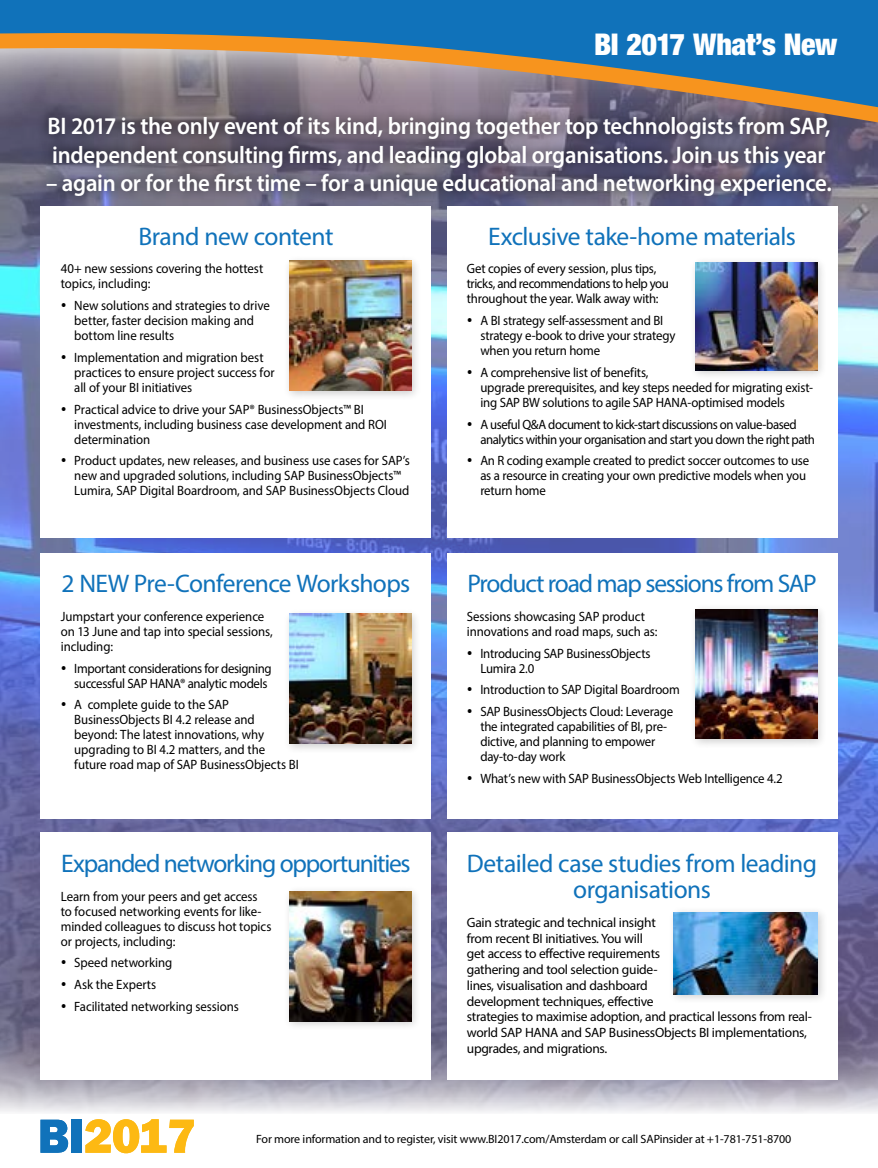
<style>
.page{position:relative;width:878px;height:1168px;background:#fff}
.page>*{position:absolute;margin:0;border:0;box-sizing:border-box;transform-origin:0 0}
.t1{font:900 condensed 30px "Helvetica Neue LT Std";letter-spacing:-.015em;color:#fff}
.t2{font:25.5px/25.5px "Myriad Pro";letter-spacing:-.025em;color:#1072ba;text-align:center}
.t3{font:25.5px "Myriad Pro";letter-spacing:-.045em;color:#1072ba}
.t4{font:25.5px "Myriad Pro";letter-spacing:-.05em;color:#1072ba}
.t5{font:600 24px/28.5px "Myriad Pro";letter-spacing:-.01em;color:#fff;scale:.95 1}
.t6{font:13.5px/15px "Myriad Pro";letter-spacing:-.015em;color:#000;scale:.95 1}
.t7{font:13.5px/15.8px "Myriad Pro";letter-spacing:-.015em;color:#000}
.t8{font:13.5px/15px "Myriad Pro";letter-spacing:-.035em;color:#000;scale:.95 1}
.t9{font:12px "Myriad Pro";letter-spacing:-.01em;color:#000}
</style>
<div class="page">
<img style="left:0;top:511px;width:878px;height:602px">
<div style="left:40px;top:206px;width:391px;height:331px;background:#fff"></div>
<div style="left:40px;top:553px;width:391px;height:265px;background:#fff"></div>
<div style="left:284px;top:608px;width:138px;height:146px;background:#000;opacity:.2"></div>
<img style="left:289px;top:614px;width:122px;height:129px">
<div style="left:40px;top:833px;width:391px;height:247px;background:#fff"></div>
<div style="left:284px;top:886px;width:138px;height:145px;background:#000;opacity:.2"></div>
<img style="left:289px;top:891px;width:122px;height:130px">
<div style="left:446px;top:206px;width:391px;height:331px;background:#fff"></div>
<div style="left:446px;top:553px;width:391px;height:265px;background:#fff"></div>
<div style="left:689px;top:603px;width:138px;height:146px;background:#000;opacity:.2"></div>
<img style="left:695px;top:609px;width:122px;height:130px">
<div style="left:446px;top:833px;width:391px;height:247px;background:#fff"></div>
<div style="left:668px;top:907px;width:159px;height:97px;background:#000;opacity:.2"></div>
<img style="left:674px;top:912px;width:143px;height:82px">
<svg style="left:41px;top:1119px;width:27px;height:34px"></svg>
<div style="left:71px;top:1119px;width:10px;height:34px;background:#1072ba"></div>
<svg style="left:85px;top:1119px;width:109px;height:34px"></svg>
<img style="left:0;top:0;width:878px;height:511px">
<svg style="left:62px;top:303px;width:4px;height:4px"></svg>
<svg style="left:62px;top:355px;width:4px;height:4px"></svg>
<svg style="left:62px;top:407px;width:4px;height:4px"></svg>
<svg style="left:62px;top:458px;width:4px;height:4px"></svg>
<svg style="left:468px;top:318px;width:3px;height:4px"></svg>
<svg style="left:468px;top:370px;width:3px;height:4px"></svg>
<svg style="left:468px;top:422px;width:3px;height:4px"></svg>
<svg style="left:468px;top:458px;width:3px;height:4px"></svg>
<h1 class="t1" style="left:594px;top:26px;width:245px">BI 2017 What’s New</h1>
<h3 class="t5" style="left:48px;top:111px;width:825px">BI 2017 is the only event of its kind, bringing together top technologists from SAP, independent consulting firms, and leading global organisations. Join us this year</h3>
<h3 class="t5" style="left:46px;top:168px;width:828px">– again or for the first time – for a unique educational and networking experience.</h3>
<h2 class="t2" style="left:138px;top:223px;width:197px">Brand new content</h2>
<p class="t6" style="left:61px;top:261px;width:215px">40+ new sessions covering the hottest topics, including:</p>
<p class="t6" style="left:74px;top:298px;width:207px">New solutions and strategies to drive better, faster decision making and bottom line results</p>
<p class="t6" style="left:74px;top:350px;width:212px">Implementation and migration best practices to ensure project success for all of your BI initiatives</p>
<p class="t6" style="left:74px;top:401px;width:331px">Practical advice to drive your SAP® BusinessObjects™ BI investments, including business case development and ROI determination</p>
<p class="t6" style="left:74px;top:453px;width:355px">Product updates, new releases, and business use cases for SAP’s new and upgraded solutions, including SAP BusinessObjects™<br>Lumira, SAP Digital Boardroom, and SAP BusinessObjects Cloud</p>
<h2 class="t2" style="left:488px;top:223px;width:309px">Exclusive take-home materials</h2>
<p class="t6" style="left:467px;top:261px;width:214px">Get copies of every session, plus tips, tricks, and recommendations to help you throughout the year. Walk away with:</p>
<p class="t6" style="left:480px;top:313px;width:207px">A BI strategy self-assessment and BI strategy e-book to drive your strategy when you return home</p>
<p class="t6" style="left:480px;top:365px;width:351px">A comprehensive list of benefits,<br>upgrade prerequisites, and key steps needed for migrating exist&shy;ing SAP BW solutions to agile SAP HANA-optimised models</p>
<p class="t8" style="left:480px;top:416px;width:354px">A useful Q&amp;A document to kick-start discussions on value-based analytics within your organisation and start you down the right path</p>
<p class="t6" style="left:480px;top:453px;width:348px">An R coding example created to predict soccer outcomes to use as a resource in creating your own predictive models when you return home</p>
<h2 class="t2" style="left:62px;top:571px;width:350px">2 NEW Pre-Conference Workshops</h2>
<p class="t6" style="left:61px;top:609px;width:224px">Jumpstart your conference experience on 13 June and tap into special sessions, including:</p>
<p class="t6" style="left:74px;top:660px;width:209px">Important considerations for designing successful SAP HANA® analytic models</p>
<p class="t6" style="left:74px;top:697px;width:238px">A complete guide to the SAP BusinessObjects BI 4.2 release and beyond: The latest innovations, why upgrading to BI 4.2 matters, and the future road map of SAP BusinessObjects BI</p>
<h2 class="t3" style="left:61px;top:848px;width:351px">Expanded networking opportunities</h2>
<p class="t6" style="left:61px;top:888px;width:223px">Learn from your peers and get access to focused networking events for like&shy;minded colleagues to discuss hot topics or projects, including:</p>
<p class="t6" style="left:74px;top:952px;width:175px;line-height:21.8px">Speed networking<br>Ask the Experts<br>Facilitated networking sessions</p>
<h2 class="t4" style="left:467px;top:568px;width:350px">Product road map sessions from SAP</h2>
<p class="t6" style="left:467px;top:609px;width:202px">Sessions showcasing SAP product innovations and road maps, such as:</p>
<p class="t6" style="left:480px;top:645px;width:181px">Introducing SAP BusinessObjects<br>Lumira 2.0</p>
<p class="t6" style="left:480px;top:679px;width:211px;line-height:21.8px">Introduction to SAP Digital Boardroom<br>SAP BusinessObjects Cloud: Leverage</p>
<p class="t6" style="left:480px;top:719px;width:198px">the integrated capabilities of BI, pre&shy;dictive, and planning to empower day-to-day work</p>
<p class="t6" style="left:480px;top:771px;width:320px">What’s new with SAP BusinessObjects Web Intelligence 4.2</p>
<h2 class="t2" style="left:467px;top:850px;width:352px">Detailed case studies from leading organisations</h2>
<p class="t7" style="left:467px;top:914px;width:346px">Gain strategic and technical insight<br>from recent BI initiatives. You will<br>get access to effective requirements<br>gathering and tool selection guide-<br>lines, visualisation and dashboard<br>development techniques, effective<br>strategies to maximise adoption, and practical lessons from real&shy;world SAP HANA and SAP BusinessObjects BI implementations, upgrades, and migrations.</p>
<p class="t9" style="left:256px;top:1131px;width:536px">For more information and to register, visit www.BI2017.com/Amsterdam or call SAPinsider at +1-781-751-8700</p>
</div>
